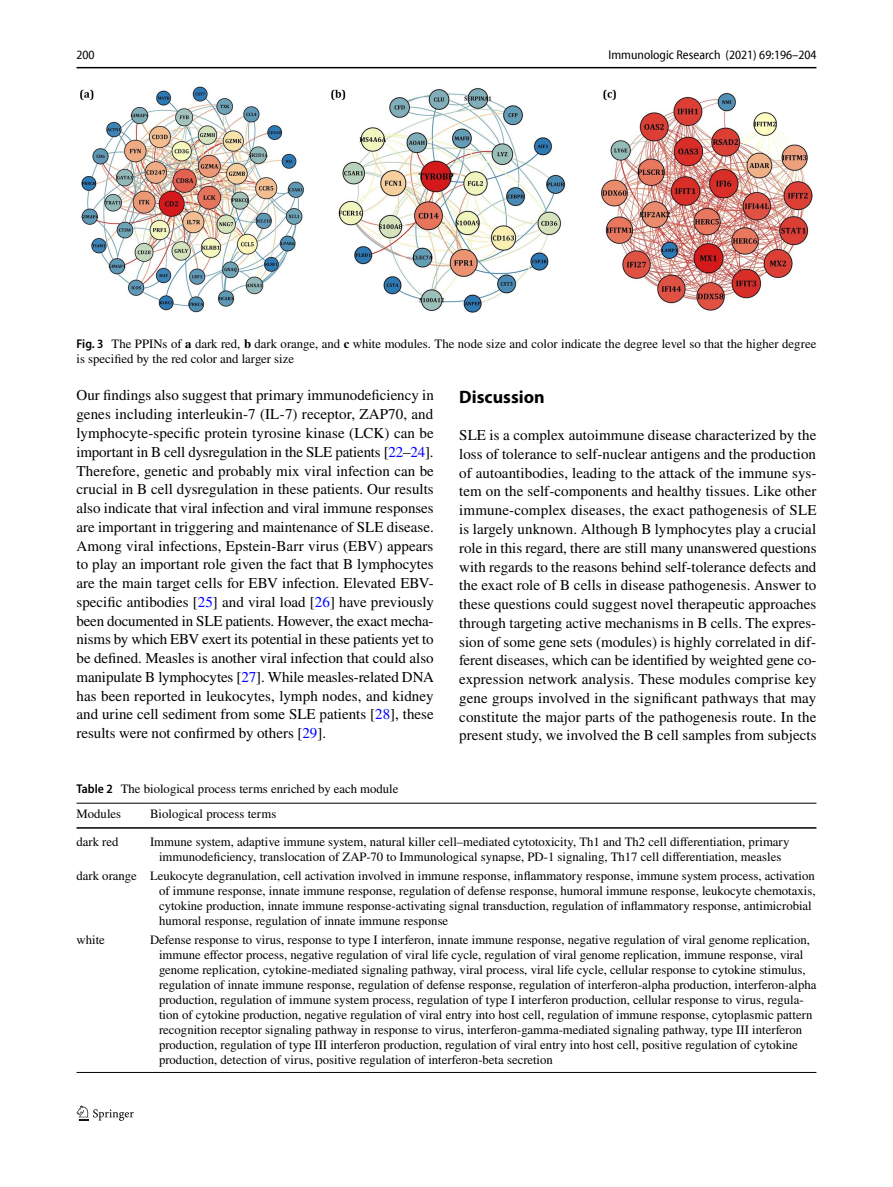
<style>
.page{position:relative;width:893px;height:1187px;background:#fff}
.page>*{position:absolute;margin:0;border:0;box-sizing:border-box;transform-origin:0 0}
.t1{font:700 18px "Myriad Pro";color:#000}
.t2{font:15px/18.8px "STIX";color:#000;text-align:justify}
.t3{font:12.75px/15px "STIX";color:#000}
.t4{font:semi-condensed 12.75px "Myriad Pro Unic";color:#000}
.s1{font-family:"Myriad Pro";font-weight:600;font-stretch:semi-condensed}
.s2{font-weight:700}
.s3{color:#00f}
</style>
<div class="page">
<hr style="left:77px;top:67px;width:739px;height:1px;background:#000">
<img style="left:81px;top:87px;width:731px;height:226px">
<hr style="left:77px;top:802px;width:73px;height:1px;background:#000">
<hr style="left:77px;top:827px;width:73px;height:1px;background:#000">
<hr style="left:150px;top:802px;width:666px;height:1px;background:#000">
<hr style="left:150px;top:827px;width:666px;height:1px;background:#000">
<hr style="left:77px;top:1071px;width:73px;height:1px;background:#000">
<hr style="left:150px;top:1071px;width:666px;height:1px;background:#000">
<svg style="left:77px;top:1105px;width:57px;height:15px"></svg>
<p class="t4" style="left:77px;top:50px;width:20px">200</p>
<p class="t4" style="left:609px;top:50px;width:210px">Immunologic Research (2021) 69:196–204</p>
<p class="t3" style="left:77px;top:337px;width:741px"><span class="s1">Fig. 3</span> The PPINs of <span class="s2">a</span> dark red, <span class="s2">b</span> dark orange, and <span class="s2">c</span> white modules. The node size and color indicate the degree level so that the higher degree is specified by the red color and larger size</p>
<p class="t2" style="left:77px;top:387px;width:359px">Our findings also suggest that primary immunodeficiency in genes including interleukin-7 (IL-7) receptor, ZAP70, and lymphocyte-specific protein tyrosine kinase (LCK) can be important in B cell dysregulation in the SLE patients [<span class="s3">22</span>–<span class="s3">24</span>].<br>Therefore, genetic and probably mix viral infection can be crucial in B cell dysregulation in these patients. Our results also indicate that viral infection and viral immune responses are important in triggering and maintenance of SLE disease.<br>Among viral infections, Epstein-Barr virus (EBV) appears to play an important role given the fact that B lymphocytes are the main target cells for EBV infection. Elevated EBV&shy;specific antibodies [<span class="s3">25</span>] and viral load [<span class="s3">26</span>] have previously been documented in SLE patients. However, the exact mecha&shy;nisms by which EBV exert its potential in these patients yet to be defined. Measles is another viral infection that could also manipulate B lymphocytes [<span class="s3">27</span>]. While measles-related DNA has been reported in leukocytes, lymph nodes, and kidney and urine cell sediment from some SLE patients [<span class="s3">28</span>], these results were not confirmed by others [<span class="s3">29</span>].</p>
<h1 class="t1" style="left:459px;top:385px;width:87px">Discussion</h1>
<p class="t2" style="left:459px;top:427px;width:359px">SLE is a complex autoimmune disease characterized by the loss of tolerance to self-nuclear antigens and the production of autoantibodies, leading to the attack of the immune sys&shy;tem on the self-components and healthy tissues. Like other immune-complex diseases, the exact pathogenesis of SLE is largely unknown. Although B lymphocytes play a crucial role in this regard, there are still many unanswered questions with regards to the reasons behind self-tolerance defects and the exact role of B cells in disease pathogenesis. Answer to these questions could suggest novel therapeutic approaches through targeting active mechanisms in B cells. The expres&shy;sion of some gene sets (modules) is highly correlated in dif&shy;ferent diseases, which can be identified by weighted gene co&shy;expression network analysis. These modules comprise key gene groups involved in the significant pathways that may constitute the major parts of the pathogenesis route. In the present study, we involved the B cell samples from subjects</p>
<p class="t3" style="left:77px;top:776px;width:323px;line-height:25.5px"><span class="s1">Table 2</span> The biological process terms enriched by each module<br>Modules</p>
<p class="t3" style="left:150px;top:807px;width:128px">Biological process terms</p>
<p class="t3" style="left:77px;top:835px;width:44px">dark red</p>
<p class="t3" style="left:150px;top:835px;width:641px;text-align:center">Immune system, adaptive immune system, natural killer cell–mediated cytotoxicity, Th1 and Th2 cell differentiation, primary immunodeficiency, translocation of ZAP-70 to Immunological synapse, PD-1 signaling, Th17 cell differentiation, measles</p>
<p class="t3" style="left:159px;top:869px;width:658px;text-indent:-83px">dark orange Leukocyte degranulation, cell activation involved in immune response, inflammatory response, immune system process, activation of immune response, innate immune response, regulation of defense response, humoral immune response, leukocyte chemotaxis, cytokine production, innate immune response-activating signal transduction, regulation of inflammatory response, antimicrobial humoral response, regulation of innate immune response</p>
<p class="t3" style="left:77px;top:932px;width:30px">white</p>
<p class="t3" style="left:159px;top:932px;width:659px;text-indent:-9px">Defense response to virus, response to type I interferon, innate immune response, negative regulation of viral genome replication, immune effector process, negative regulation of viral life cycle, regulation of viral genome replication, immune response, viral genome replication, cytokine-mediated signaling pathway, viral process, viral life cycle, cellular response to cytokine stimulus, regulation of innate immune response, regulation of defense response, regulation of interferon-alpha production, interferon-alpha production, regulation of immune system process, regulation of type I interferon production, cellular response to virus, regula&shy;tion of cytokine production, negative regulation of viral entry into host cell, regulation of immune response, cytoplasmic pattern recognition receptor signaling pathway in response to virus, interferon-gamma-mediated signaling pathway, type III interferon production, regulation of type III interferon production, regulation of viral entry into host cell, positive regulation of cytokine production, detection of virus, positive regulation of interferon-beta secretion</p>
</div>
